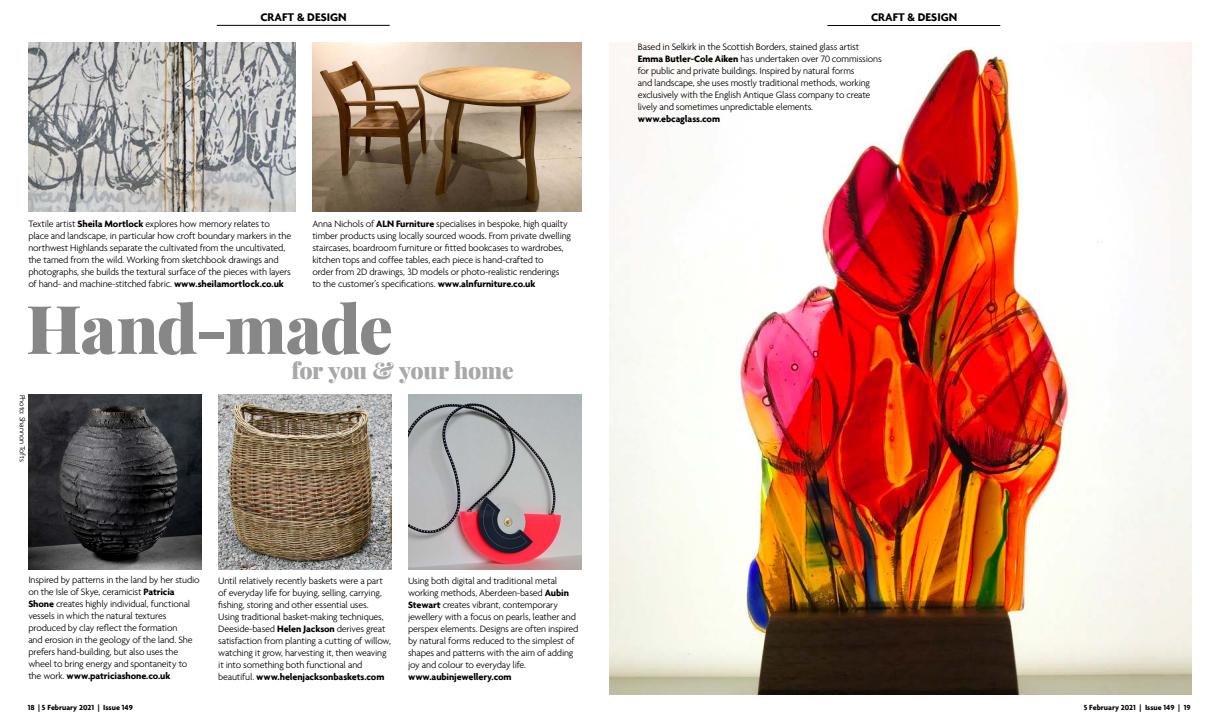
<style>
.page{position:relative;width:1219px;height:723px;background:#fff}
.page>*{position:absolute;margin:0;border:0;box-sizing:border-box;transform-origin:0 0}
.t1{font:900 67.1px "Playfair Display";letter-spacing:-.02em;color:#878787}
.t2{font:900 23px "Playfair Display";letter-spacing:-.015em;color:#a8a8a7}
.t3{font:700 12px "Agenda";color:#000}
.t4{font:300 10px/12px "Agenda";letter-spacing:-.02em;color:#000}
.t5{font:700 10px "Agenda";letter-spacing:-.01em;color:#000}
.t6{font:700 8px "Agenda";color:#000}
.t7{font:300 8px "Agenda";letter-spacing:-.005em;color:#000}
.s1{font-weight:700}
</style>
<div class="page">
<hr style="left:827px;top:25px;width:173px;height:1px;background:#000">
<img style="left:609px;top:43px;width:582px;height:651px">
<img style="left:218px;top:395px;width:173px;height:174px">
<img style="left:408px;top:395px;width:174px;height:174px">
<img style="left:28px;top:42px;width:267px;height:169px">
<img style="left:312px;top:42px;width:269px;height:169px">
<img style="left:28px;top:395px;width:173px;height:174px">
<hr style="left:217px;top:25px;width:173px;height:1px;background:#000">
<p class="t3" style="left:261px;top:10px;width:88px">CRAFT &amp; DESIGN</p>
<p class="t4" style="left:28px;top:218px;width:264px">Textile artist <span class="s1">Sheila Mortlock</span> explores how memory relates to place and landscape, in particular how croft boundary markers in the northwest Highlands separate the cultivated from the uncultivated, the tamed from the wild. Working from sketchbook drawings and photographs, she builds the textural surface of the pieces with layers of hand- and machine-stitched fabric. <span class="s1">www.sheilamortlock.co.uk</span></p>
<p class="t4" style="left:312px;top:218px;width:260px">Anna Nichols of <span class="s1">ALN Furniture</span> specialises in bespoke, high quailty timber products using locally sourced woods. From private dwelling staircases, boardroom furniture or fitted bookcases to wardrobes, kitchen tops and coffee tables, each piece is hand-crafted to<br>order from 2D drawings, 3D models or photo-realistic renderings<br>to the customer’s specifications. <span class="s1">www.alnfurniture.co.uk</span></p>
<h1 class="t1" style="left:26px;top:276px;width:368px">Hand-made</h1>
<p class="t7" style="left:27px;top:395px;width:68px;rotate:90deg">Photo: Shannon Tofts</p>
<h2 class="t2" style="left:292px;top:352px;width:223px">for you &amp; your home</h2>
<p class="t4" style="left:28px;top:574px;width:173px">Inspired by patterns in the land by her studio on the Isle of Skye, ceramicist <span class="s1">Patricia Shone</span> creates highly individual, functional vessels in which the natural textures produced by clay reflect the formation<br>and erosion in the geology of the land. She prefers hand-building, but also uses the wheel to bring energy and spontaneity to the work. <span class="s1">www.patriciashone.co.uk</span></p>
<p class="t4" style="left:218px;top:574px;width:174px">Until relatively recently baskets were a part of everyday life for buying, selling, carrying, fishing, storing and other essential uses.<br>Using traditional basket-making techniques, Deeside-based <span class="s1">Helen Jackson</span> derives great satisfaction from planting a cutting of willow, watching it grow, harvesting it, then weaving it into something both functional and beautiful. <span class="s1">www.helenjacksonbaskets.com</span></p>
<p class="t4" style="left:408px;top:574px;width:172px">Using both digital and traditional metal working methods, Aberdeen-based <span class="s1">Aubin Stewart</span> creates vibrant, contemporary jewellery with a focus on pearls, leather and perspex elements. Designs are often inspired by natural forms reduced to the simplest of shapes and patterns with the aim of adding joy and colour to everyday life.</p>
<p class="t5" style="left:408px;top:670px;width:105px">www.aubinjewellery.com</p>
<p class="t3" style="left:871px;top:10px;width:88px">CRAFT &amp; DESIGN</p>
<p class="t4" style="left:638px;top:41px;width:245px">Based in Selkirk in the Scottish Borders, stained glass artist <span class="s1">Emma Butler-Cole Aiken</span> has undertaken over 70 commissions for public and private buildings. Inspired by natural forms<br>and landscape, she uses mostly traditional methods, working exclusively with the English Antique Glass company to create lively and sometimes unpredictable elements.</p>
<p class="t5" style="left:638px;top:113px;width:84px">www.ebcaglass.com</p>
<p class="t6" style="left:28px;top:703px;width:107px">18 | 5 February 2021 | Issue 149</p>
<p class="t6" style="left:1084px;top:702px;width:108px">5 February 2021 | Issue 149 | 19</p>
</div>
